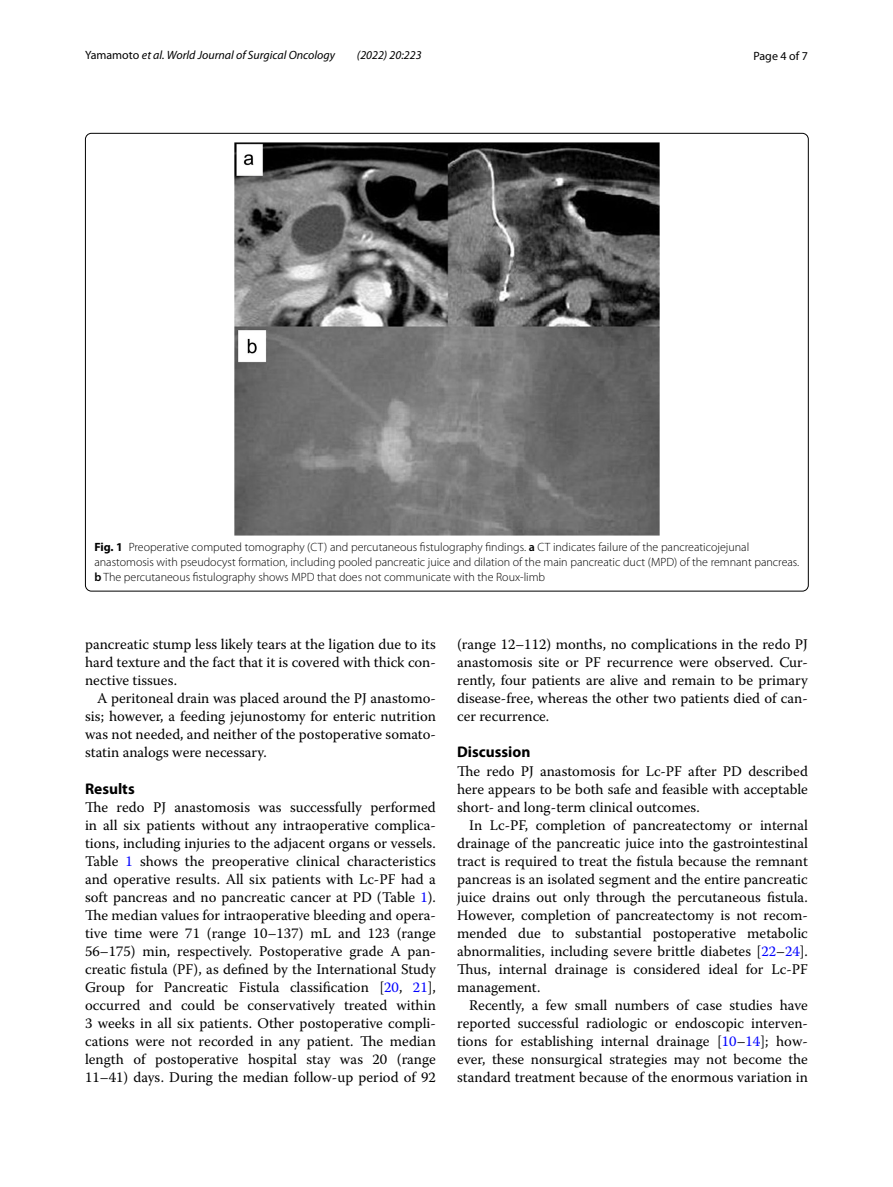
<style>
.page{position:relative;width:893px;height:1187px;background:#fff}
.page>*{position:absolute;margin:0;border:0;box-sizing:border-box;transform-origin:0 0}
.t1{font:700 15.45px "Myriad Pro";color:#000}
.t2{font:14.7px/18px "Warnock Pro";color:#000;text-align:justify}
.t3{font:300 12px/15px "Myriad Pro";color:#000}
.t4{font:italic 12px "Myriad Pro";color:#000}
.t5{font:12px "Myriad Pro";color:#000}
.s1{font-style:normal}
.s2{font-weight:700}
.s3{font-weight:600}
.s4{color:#00f}
</style>
<div class="page">
<img style="left:234px;top:142px;width:425px;height:393px">
<p class="t4" style="left:85px;top:48px;width:252px"><span class="s1">Yamamoto</span> et al. World Journal of Surgical Oncology</p>
<p class="t4" style="left:357px;top:48px;width:66px">(2022) 20:223</p>
<p class="t5" style="left:753px;top:48px;width:56px">Page 4 of 7</p>
<p class="t3" style="left:94px;top:539px;width:706px"><span class="s2">Fig. 1</span> Preoperative computed tomography (CT) and percutaneous fistulography findings. <span class="s3">a</span> CT indicates failure of the pancreaticojejunal anastomosis with pseudocyst formation, including pooled pancreatic juice and dilation of the main pancreatic duct (MPD) of the remnant pancreas. <span class="s3">b</span> The percutaneous fistulography shows MPD that does not communicate with the Roux-limb</p>
<p class="t2" style="left:85px;top:635px;width:352px">pancreatic stump less likely tears at the ligation due to its hard texture and the fact that it is covered with thick con&shy;nective tissues.</p>
<p class="t2" style="left:85px;top:689px;width:352px;text-indent:12px">A peritoneal drain was placed around the PJ anastomo&shy;sis; however, a feeding jejunostomy for enteric nutrition was not needed, and neither of the postoperative somato&shy;statin analogs were necessary.</p>
<p class="t1" style="left:85px;top:778px;width:51px">Results</p>
<p class="t2" style="left:85px;top:797px;width:352px">The redo PJ anastomosis was successfully performed in all six patients without any intraoperative complica&shy;tions, including injuries to the adjacent organs or vessels.<br>Table <span class="s4">1</span> shows the preoperative clinical characteristics and operative results. All six patients with Lc-PF had a soft pancreas and no pancreatic cancer at PD (Table <span class="s4">1</span>).<br>The median values for intraoperative bleeding and opera&shy;tive time were 71 (range 10–137) mL and 123 (range 56–175) min, respectively. Postoperative grade A pan&shy;creatic fistula (PF), as defined by the International Study Group for Pancreatic Fistula classification [<span class="s4">20</span>, <span class="s4">21</span>], occurred and could be conservatively treated within 3 weeks in all six patients. Other postoperative compli&shy;cations were not recorded in any patient. The median length of postoperative hospital stay was 20 (range 11–41) days. During the median follow-up period of 92</p>
<p class="t2" style="left:457px;top:635px;width:352px">(range 12–112) months, no complications in the redo PJ anastomosis site or PF recurrence were observed. Cur&shy;rently, four patients are alive and remain to be primary disease-free, whereas the other two patients died of can&shy;cer recurrence.</p>
<p class="t1" style="left:457px;top:742px;width:75px">Discussion</p>
<p class="t2" style="left:457px;top:761px;width:352px">The redo PJ anastomosis for Lc-PF after PD described here appears to be both safe and feasible with acceptable short- and long-term clinical outcomes.</p>
<p class="t2" style="left:457px;top:815px;width:352px;text-indent:12px">In Lc-PF, completion of pancreatectomy or internal drainage of the pancreatic juice into the gastrointestinal tract is required to treat the fistula because the remnant pancreas is an isolated segment and the entire pancreatic juice drains out only through the percutaneous fistula.<br>However, completion of pancreatectomy is not recom&shy;mended due to substantial postoperative metabolic abnormalities, including severe brittle diabetes [<span class="s4">22</span>–<span class="s4">24</span>].<br>Thus, internal drainage is considered ideal for Lc-PF management.</p>
<p class="t2" style="left:457px;top:995px;width:352px;text-indent:12px">Recently, a few small numbers of case studies have reported successful radiologic or endoscopic interven&shy;tions for establishing internal drainage [<span class="s4">10</span>–<span class="s4">14</span>]; how&shy;ever, these nonsurgical strategies may not become the standard treatment because of the enormous variation in</p>
</div>
